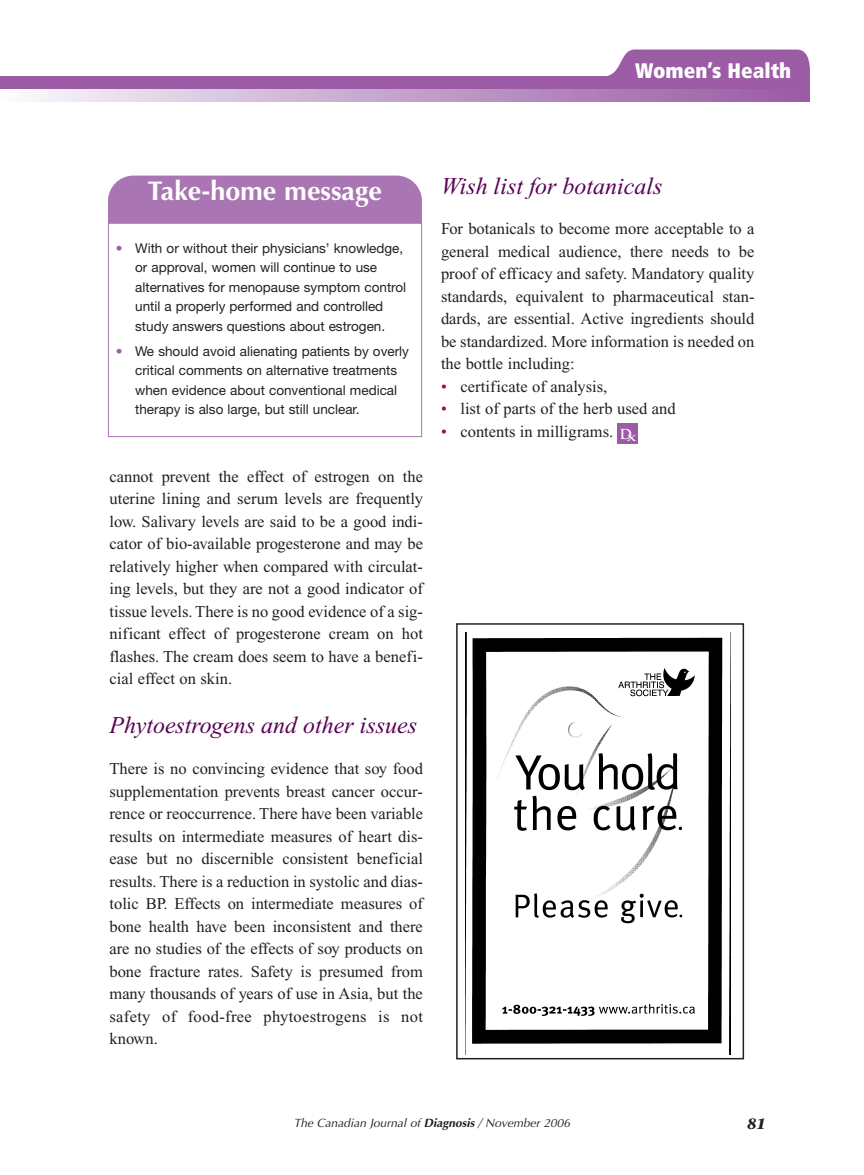
<style>
.page{position:relative;width:864px;height:1175px;background:#fff}
.page>*{position:absolute;margin:0;border:0;box-sizing:border-box;transform-origin:0 0}
.t1{font:700 27px "Optima";color:#fff}
.t2{font:italic 24px "Times New Roman";color:#590157}
.t3{font:900 condensed 21px "Frutiger";color:#fff}
.t4{font:16.5px/22.5px "Times New Roman";color:#231f20;text-align:justify}
.t5{font:italic 700 15px "Stone Serif";color:#231f20}
.t6{font:13.5px/19.5px "Helvetica Neue";color:#231f20}
.t7{font:700 13.5px "Trajan";color:#fff}
.t8{font:italic 12px "Optima";color:#231f20}
.s1{color:#9b5ba5}
.s2{color:#a90156}
.s3{font-weight:700}
</style>
<div class="page">
<svg style="left:607px;top:49px;width:203px;height:27px;background:#a46aad"></svg>
<div style="left:0;top:76px;width:810px;height:13px;background:#9b5ba5"></div>
<svg style="left:34px;top:89px;width:776px;height:13px;background:#c3a1cb"></svg>
<div style="left:108px;top:176px;width:314px;height:76px;background:#a976b3;border-radius:26px"></div>
<div style="left:108px;top:223px;width:314px;height:213px;background:#fff"></div>
<div style="left:108px;top:223px;width:314px;height:214px;border:1px solid #a976b3"></div>
<div style="left:618px;top:423px;width:20px;height:21px;background:#9b5ba5"></div>
<img style="left:465px;top:632px;width:266px;height:422px">
<div style="left:456px;top:623px;width:288px;height:436px;border:2px solid #231f20"></div>
<p class="t3" style="left:635px;top:62px;width:158px">Women’s Health</p>
<h1 class="t1" style="left:148px;top:180px;width:236px">Take-home message</h1>
<p class="t6" style="left:135px;top:239px;width:273px;text-indent:-19px"><span class="s1">•</span> With or without their physicians’ knowledge, or approval, women will continue to use alternatives for menopause symptom control until a properly performed and controlled study answers questions about estrogen.</p>
<p class="t6" style="left:135px;top:342px;width:275px;text-indent:-19px"><span class="s1">•</span> We should avoid alienating patients by overly critical comments on alternative treatments when evidence about conventional medical therapy is also large, but still unclear.</p>
<p class="t4" style="left:110px;top:466px;width:315px">cannot prevent the effect of estrogen on the uterine lining and serum levels are frequently low. Salivary levels are said to be a good indi&shy;cator of bio-available progesterone and may be relatively higher when compared with circulat&shy;ing levels, but they are not a good indicator of tissue levels. There is no good evidence of a sig&shy;nificant effect of progesterone cream on hot flashes. The cream does seem to have a benefi&shy;cial effect on skin.</p>
<h2 class="t2" style="left:110px;top:716px;width:309px">Phytoestrogens and other issues</h2>
<p class="t4" style="left:110px;top:759px;width:315px">There is no convincing evidence that soy food supplementation prevents breast cancer occur&shy;rence or reoccurrence. There have been variable results on intermediate measures of heart dis&shy;ease but no discernible consistent beneficial results. There is a reduction in systolic and dias&shy;tolic BP. Effects on intermediate measures of bone health have been inconsistent and there are no studies of the effects of soy products on bone fracture rates. Safety is presumed from many thousands of years of use in Asia, but the safety of food-free phytoestrogens is not known.</p>
<h2 class="t2" style="left:441px;top:177px;width:223px">Wish list for botanicals</h2>
<p class="t4" style="left:441px;top:219px;width:315px">For botanicals to become more acceptable to a general medical audience, there needs to be proof of efficacy and safety. Mandatory quality standards, equivalent to pharmaceutical stan&shy;dards, are essential. Active ingredients should be standardized. More information is needed on the bottle including:</p>
<p class="t4" style="left:441px;top:376px;width:168px"><span class="s2">•</span> certificate of analysis,</p>
<p class="t4" style="left:441px;top:399px;width:236px"><span class="s2">•</span> list of parts of the herb used and</p>
<p class="t4" style="left:441px;top:421px;width:174px"><span class="s2">•</span> contents in milligrams.</p>
<p class="t7" style="left:619px;top:426px;width:18px">D<sub>x</sub></p>
<p class="t8" style="left:294px;top:1118px;width:278px">The Canadian Journal of <span class="s3">Diagnosis</span> / November 2006</p>
<p class="t5" style="left:747px;top:1117px;width:20px">81</p>
</div>
